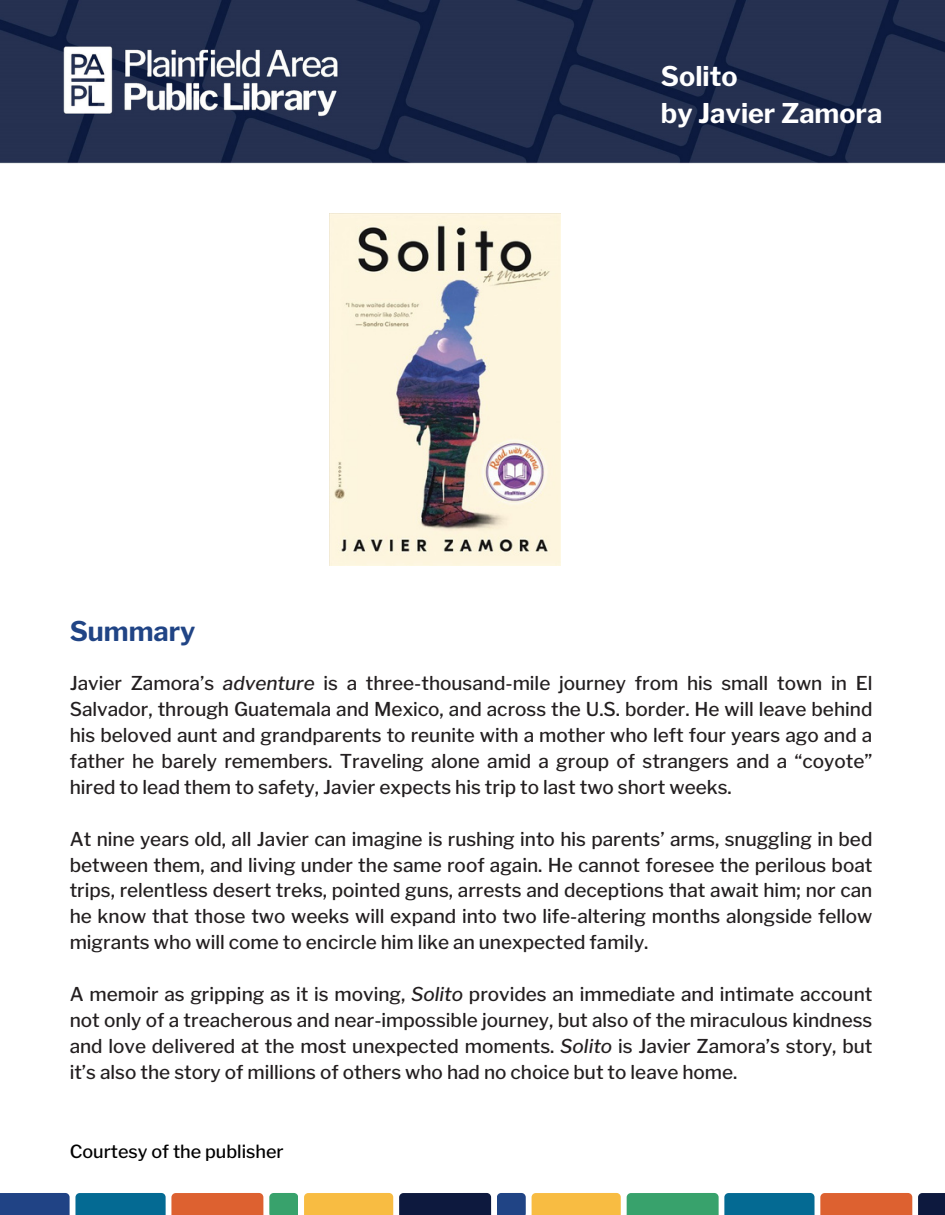
<style>
.page{position:relative;width:945px;height:1215px;background:#fff}
.page>*{position:absolute;margin:0;border:0;box-sizing:border-box;transform-origin:0 0}
.t1{font:700 27px "Libre Franklin";color:#fff}
.t2{font:700 27px "Libre Franklin";color:#204485}
.t3{font:500 18.9px/25.8px "Libre Franklin";color:#231f20;text-align:justify}
.t4{font:500 18px "Libre Franklin";color:#000}
.s1{font-style:italic}
</style>
<div class="page">
<img style="left:0;top:0;width:945px;height:163px">
<svg style="left:0;top:1193px;width:263px;height:22px;background:#626372"></svg>
<svg style="left:269px;top:1193px;width:29px;height:22px"></svg>
<div style="left:304px;top:1193px;width:89px;height:22px;background:#f8bc42"></div>
<div style="left:399px;top:1193px;width:92px;height:22px;background:#0d193e"></div>
<svg style="left:497px;top:1193px;width:29px;height:22px"></svg>
<div style="left:532px;top:1193px;width:89px;height:22px;background:#f8bc42"></div>
<svg style="left:627px;top:1193px;width:285px;height:22px;background:#657f6b"></svg>
<div style="left:918px;top:1193px;width:27px;height:22px;background:#0d193e"></div>
<img style="left:329px;top:213px;width:232px;height:352px">
<p class="t1" style="left:661px;top:59px;width:78px">Solito</p>
<p class="t1" style="left:661px;top:97px;width:223px">by Javier Zamora</p>
<p class="t2" style="left:70px;top:615px;width:127px">Summary</p>
<p class="t3" style="left:70px;top:671px;width:804px">Javier Zamora’s <span class="s1">adventure</span> is a three-thousand-mile journey from his small town in El Salvador, through Guatemala and Mexico, and across the U.S. border. He will leave behind his beloved aunt and grandparents to reunite with a mother who left four years ago and a father he barely remembers. Traveling alone amid a group of strangers and a “coyote” hired to lead them to safety, Javier expects his trip to last two short weeks.</p>
<p class="t3" style="left:70px;top:826px;width:804px">At nine years old, all Javier can imagine is rushing into his parents’ arms, snuggling in bed between them, and living under the same roof again. He cannot foresee the perilous boat trips, relentless desert treks, pointed guns, arrests and deceptions that await him; nor can he know that those two weeks will expand into two life-altering months alongside fellow migrants who will come to encircle him like an unexpected family.</p>
<p class="t3" style="left:70px;top:981px;width:804px">A memoir as gripping as it is moving, <span class="s1">Solito</span> provides an immediate and intimate account not only of a treacherous and near-impossible journey, but also of the miraculous kindness and love delivered at the most unexpected moments. <span class="s1">Solito</span> is Javier Zamora’s story, but it’s also the story of millions of others who had no choice but to leave home.</p>
<p class="t4" style="left:70px;top:1141px;width:216px">Courtesy of the publisher</p>
</div>
